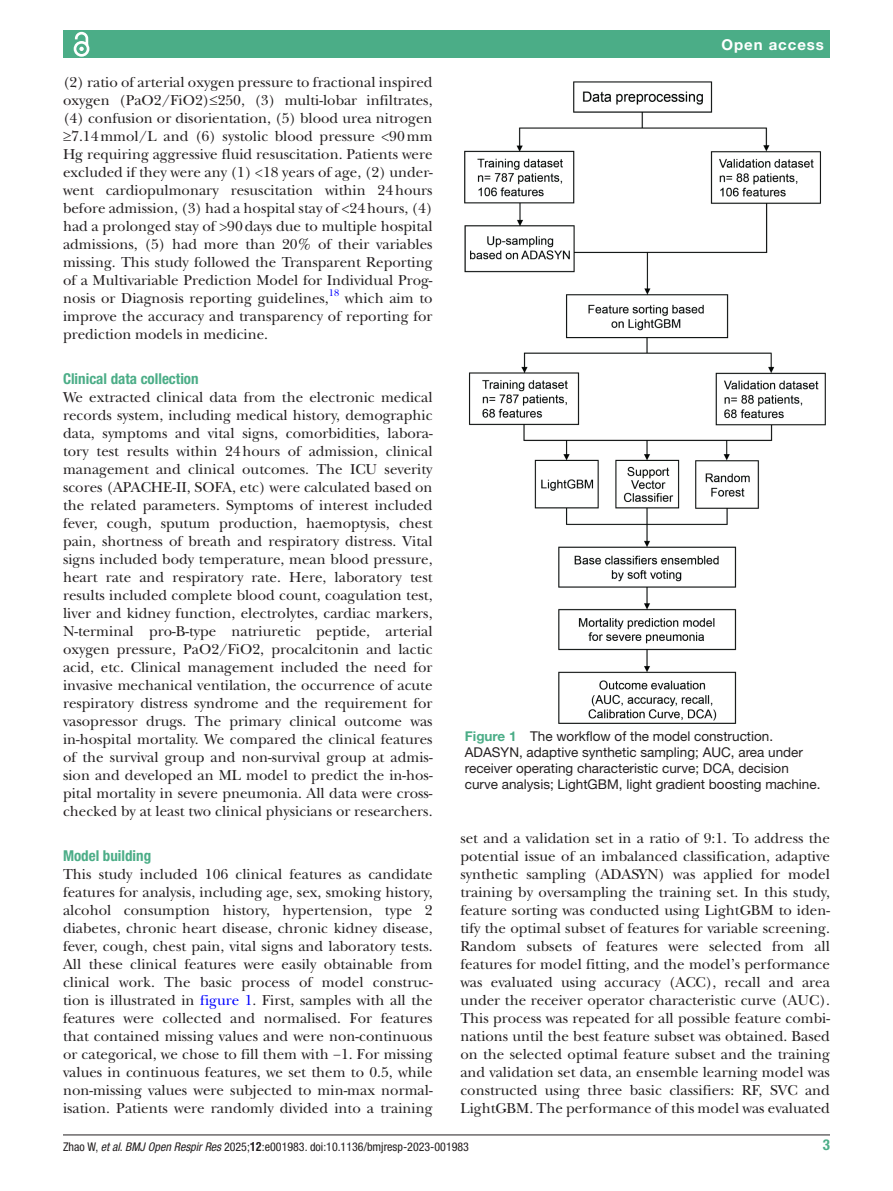
<style>
.page{position:relative;width:893px;height:1191px;background:#fff}
.page>*{position:absolute;margin:0;border:0;box-sizing:border-box;transform-origin:0 0}
.t1{font:15px/18px "New Baskerville";color:#231f20;text-align:justify}
.t2{font:700 condensed 15px "Helvetica Neue LT Std";color:#4bad87}
.t3{font:700 15px "Helvetica Neue LT Std";letter-spacing:.065em;color:#fff}
.t4{font:13.5px/16.2px "Helvetica Neue LT Std";color:#231f20}
.t5{font:condensed 12px "Helvetica Neue LT Std";color:#231f20}
.t6{font:9.9px "New Baskerville";color:#00f}
.s1{color:#00f}
.s2{font-weight:700;color:#4bad87}
.s3{font-style:italic}
.s4{font-family:"Helvetica";font-weight:700}
</style>
<div class="page">
<hr style="left:63px;top:1134px;width:767px;height:1px;background:#231f20">
<div style="left:63px;top:31px;width:767px;height:27px;background:#4bad87"></div>
<svg style="left:73px;top:31px;width:17px;height:26px"></svg>
<img style="left:465px;top:81px;width:360px;height:642px">
<p class="t1" style="left:63px;top:73px;width:371px">(2) ratio of arterial oxygen pressure to fractional inspired oxygen (PaO2/FiO2)≤250, (3) multi-lobar infiltrates, (4) confusion or disorientation, (5) blood urea nitrogen ≥7.14mmol/L and (6) systolic blood pressure &lt;90mm Hg requiring aggressive fluid resuscitation. Patients were excluded if they were any (1) &lt;18 years of age, (2) under&shy;went cardiopulmonary resuscitation within 24hours before admission, (3) had a hospital stay of &lt;24hours, (4) had a prolonged stay of &gt;90days due to multiple hospital admissions, (5) had more than 20% of their variables missing. This study followed the Transparent Reporting of a Multivariable Prediction Model for Individual Prog&shy;nosis or Diagnosis reporting guidelines,</p>
<p class="t6" style="left:329px;top:287px;width:12px">18</p>
<p class="t1" style="left:63px;top:289px;width:371px;text-indent:282px">which aim to improve the accuracy and transparency of reporting for prediction models in medicine.</p>
<p class="t2" style="left:63px;top:369px;width:137px">Clinical data collection</p>
<p class="t1" style="left:63px;top:388px;width:371px">We extracted clinical data from the electronic medical records system, including medical history, demographic data, symptoms and vital signs, comorbidities, labora&shy;tory test results within 24hours of admission, clinical management and clinical outcomes. The ICU severity scores (APACHE-II, SOFA, etc) were calculated based on the related parameters. Symptoms of interest included fever, cough, sputum production, haemoptysis, chest pain, shortness of breath and respiratory distress. Vital signs included body temperature, mean blood pressure, heart rate and respiratory rate. Here, laboratory test results included complete blood count, coagulation test, liver and kidney function, electrolytes, cardiac markers, N-terminal pro-B-type natriuretic peptide, arterial oxygen pressure, PaO2/FiO2, procalcitonin and lactic acid, etc. Clinical management included the need for invasive mechanical ventilation, the occurrence of acute respiratory distress syndrome and the requirement for vasopressor drugs. The primary clinical outcome was in-hospital mortality. We compared the clinical features of the survival group and non-survival group at admis&shy;sion and developed an ML model to predict the in-hos&shy;pital mortality in severe pneumonia. All data were cross&shy;checked by at least two clinical physicians or researchers.</p>
<p class="t2" style="left:63px;top:846px;width:90px">Model building</p>
<p class="t1" style="left:63px;top:865px;width:371px">This study included 106 clinical features as candidate features for analysis, including age, sex, smoking history, alcohol consumption history, hypertension, type 2 diabetes, chronic heart disease, chronic kidney disease, fever, cough, chest pain, vital signs and laboratory tests.<br>All these clinical features were easily obtainable from clinical work. The basic process of model construc&shy;tion is illustrated in <span class="s1">figure 1</span>. First, samples with all the features were collected and normalised. For features that contained missing values and were non-continuous or categorical, we chose to fill them with −1. For missing values in continuous features, we set them to 0.5, while non-missing values were subjected to min-max normal&shy;isation. Patients were randomly divided into a training</p>
<p class="t3" style="left:721px;top:35px;width:104px">Open access</p>
<p class="t4" style="left:465px;top:727px;width:357px"><span class="s2">Figure 1</span> The workflow of the model construction.<br>ADASYN, adaptive synthetic sampling; AUC, area under receiver operating characteristic curve; DCA, decision curve analysis; LightGBM, light gradient boosting machine.</p>
<p class="t1" style="left:460px;top:829px;width:371px">set and a validation set in a ratio of 9:1. To address the potential issue of an imbalanced classification, adaptive synthetic sampling (ADASYN) was applied for model training by oversampling the training set. In this study, feature sorting was conducted using LightGBM to iden&shy;tify the optimal subset of features for variable screening.<br>Random subsets of features were selected from all features for model fitting, and the model’s performance was evaluated using accuracy (ACC), recall and area under the receiver operator characteristic curve (AUC).<br>This process was repeated for all possible feature combi&shy;nations until the best feature subset was obtained. Based on the selected optimal feature subset and the training and validation set data, an ensemble learning model was constructed using three basic classifiers: RF, SVC and LightGBM. The performance of this model was evaluated</p>
<p class="t5" style="left:63px;top:1139px;width:408px">Zhao W, <span class="s3">et al</span>. <span class="s3">BMJ Open Respir Res</span> 2025;<span class="s4">12</span>:e001983. doi:10.1136/bmjresp-2023-001983</p>
<p class="t2" style="left:823px;top:1135px;width:9px">3</p>
</div>
